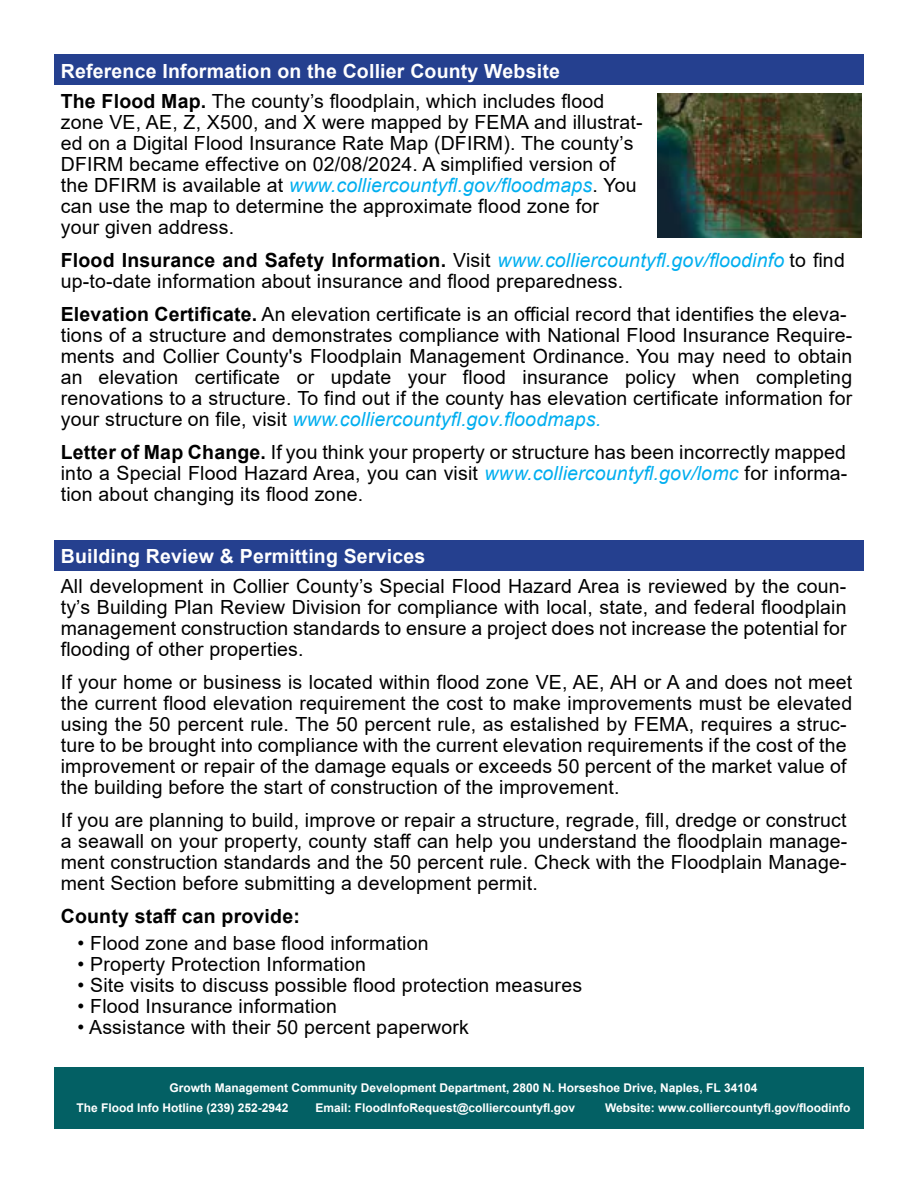
<style>
.page{position:relative;width:918px;height:1188px;background:#fff}
.page>*{position:absolute;margin:0;border:0;box-sizing:border-box;transform-origin:0 0}
.t1{font:19.5px/21px "Arial";letter-spacing:.01em;color:#000}
.t2{font:700 19.5px "Arial";letter-spacing:.01em;color:#fff}
.t3{font:700 19.5px "Arial";letter-spacing:.01em;color:#000}
.t4{font:700 12px "Arial";color:#fff}
.s1{font-weight:700}
.s2{font-style:italic;color:#00aeef}
</style>
<div class="page">
<div style="left:54px;top:1067px;width:810px;height:61px;background:#036064"></div>
<div style="left:54px;top:54px;width:810px;height:30px;background:#25408f"></div>
<img style="left:658px;top:93px;width:204px;height:145px">
<div style="left:54px;top:540px;width:810px;height:31px;background:#25408f"></div>
<p class="t2" style="left:61px;top:57px;width:501px">Reference Information on the Collier County Website</p>
<p class="t1" style="left:61px;top:90px;width:584px"><span class="s1">The Flood Map.</span> The county’s floodplain, which includes flood zone VE, AE, Z, X500, and X were mapped by FEMA and illustrat&shy;ed on a Digital Flood Insurance Rate Map (DFIRM). The county’s DFIRM became effective on 02/08/2024. A simplified version of the DFIRM is available at <span class="s2">www.colliercountyfl.gov/floodmaps</span>. You can use the map to determine the approximate flood zone for<br>your given address.</p>
<p class="t1" style="left:61px;top:249px;width:786px"><span class="s1">Flood Insurance and Safety Information.</span> Visit <span class="s2">www.colliercountyfl.gov/floodinfo</span> to find up-to-date information about insurance and flood preparedness.</p>
<p class="t1" style="left:61px;top:303px;width:793px"><span class="s1">Elevation Certificate.</span> An elevation certificate is an official record that identifies the eleva&shy;tions of a structure and demonstrates compliance with National Flood Insurance Require&shy;ments and Collier County's Floodplain Management Ordinance. You may need to obtain an elevation certificate or update your flood insurance policy when completing renovations to a structure. To find out if the county has elevation certificate information for your structure on file, visit <span class="s2">www.colliercountyfl.gov.floodmaps.</span></p>
<p class="t1" style="left:61px;top:441px;width:788px;text-align:justify"><span class="s1">Letter of Map Change.</span> If you think your property or structure has been incorrectly mapped into a Special Flood Hazard Area, you can visit <span class="s2">www.colliercountyfl.gov/lomc</span> for informa&shy;tion about changing its flood zone.</p>
<p class="t2" style="left:61px;top:542px;width:366px">Building Review &amp; Permitting Services</p>
<h3 class="t1" style="left:61px;top:575px;width:787px;text-align:justify">All development in Collier County’s Special Flood Hazard Area is reviewed by the coun&shy;ty’s Building Plan Review Division for compliance with local, state, and federal floodplain management construction standards to ensure a project does not increase the potential for flooding of other properties.</h3>
<h3 class="t1" style="left:61px;top:671px;width:793px">If your home or business is located within flood zone VE, AE, AH or A and does not meet the current flood elevation requirement the cost to make improvements must be elevated using the 50 percent rule. The 50 percent rule, as estalished by FEMA, requires a struc&shy;ture to be brought into compliance with the current elevation requirements if the cost of the improvement or repair of the damage equals or exceeds 50 percent of the market value of the building before the start of construction of the improvement.</h3>
<h3 class="t1" style="left:61px;top:809px;width:788px;text-align:justify">If you are planning to build, improve or repair a structure, regrade, fill, dredge or construct a seawall on your property, county staff can help you understand the floodplain manage&shy;ment construction standards and the 50 percent rule. Check with the Floodplain Manage&shy;ment Section before submitting a development permit.</h3>
<h3 class="t3" style="left:61px;top:902px;width:241px">County staff can provide:</h3>
<p class="t1" style="left:78px;top:932px;width:353px">• Flood zone and base flood information</p>
<p class="t1" style="left:78px;top:953px;width:290px">• Property Protection Information</p>
<p class="t1" style="left:78px;top:974px;width:506px">• Site visits to discuss possible flood protection measures</p>
<p class="t1" style="left:78px;top:995px;width:261px">• Flood Insurance information</p>
<p class="t1" style="left:78px;top:1016px;width:393px">• Assistance with their 50 percent paperwork</p>
<p class="t4" style="left:170px;top:1079px;width:589px">Growth Management Community Development Department, 2800 N. Horseshoe Drive, Naples, FL 34104</p>
<p class="t4" style="left:77px;top:1099px;width:214px">The Flood Info Hotline (239) 252-2942</p>
<p class="t4" style="left:315px;top:1099px;width:261px">Email: FloodInfoRequest@colliercountyfl.gov</p>
<p class="t4" style="left:605px;top:1099px;width:247px">Website: www.colliercountyfl.gov/floodinfo</p>
</div>
